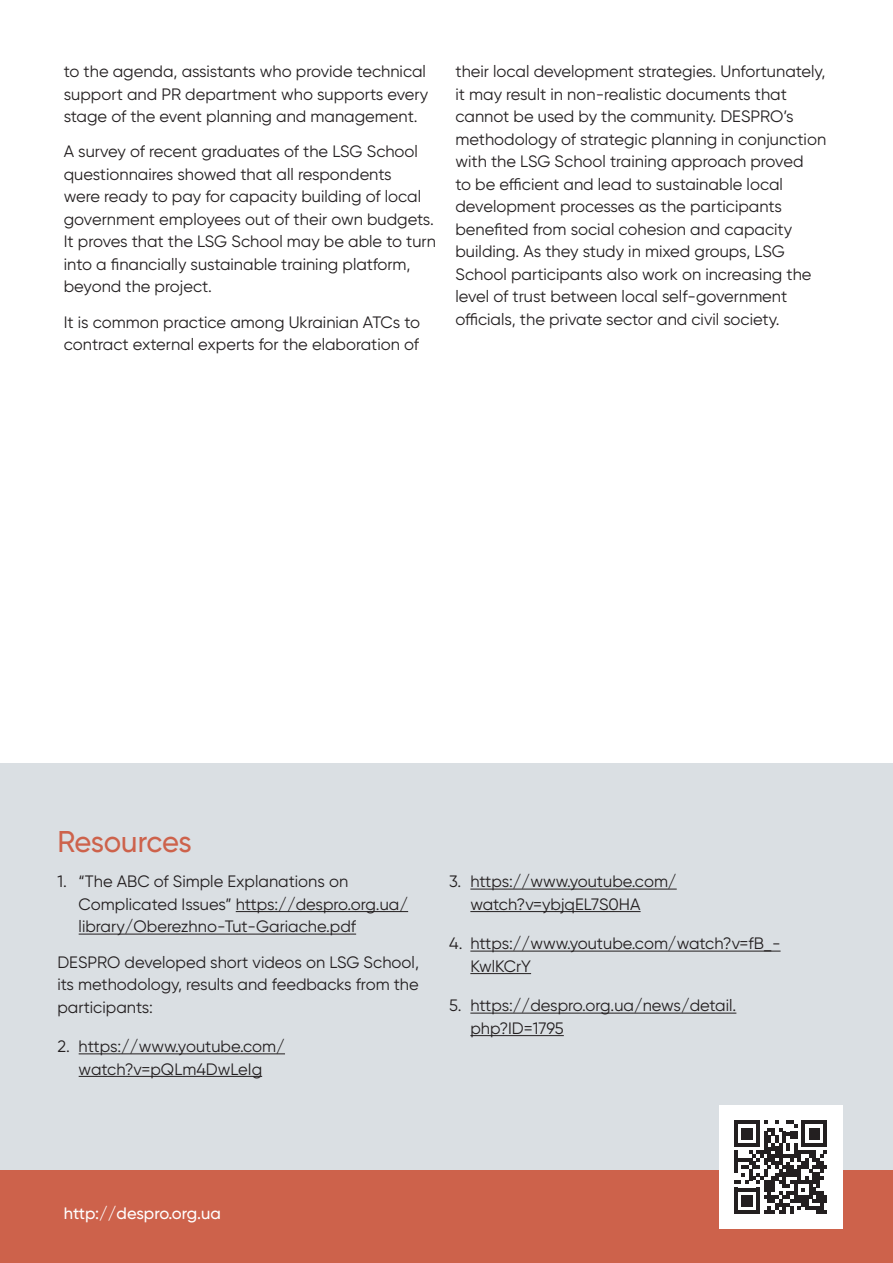
<style>
.page{position:relative;width:893px;height:1263px;background:#fff}
.page>*{position:absolute;margin:0;border:0;box-sizing:border-box;transform-origin:0 0}
.t1{font:500 30px "Gilroy";letter-spacing:-.015em;color:#cd624b}
.t2{font:16.5px/22.5px "Gilroy";color:#231f20}
.t3{font:500 16.5px "Gilroy";color:#fff}
</style>
<div class="page">
<div style="left:0;top:763px;width:893px;height:454px;background:#dadfe3"></div>
<hr style="left:236px;top:911px;width:172px;height:1px;background:#231f20">
<hr style="left:79px;top:934px;width:277px;height:1px;background:#231f20">
<hr style="left:79px;top:1053px;width:206px;height:1px;background:#231f20">
<hr style="left:79px;top:1076px;width:183px;height:1px;background:#231f20">
<hr style="left:470px;top:889px;width:207px;height:1px;background:#231f20">
<hr style="left:470px;top:911px;width:171px;height:1px;background:#231f20">
<hr style="left:470px;top:951px;width:311px;height:1px;background:#231f20">
<hr style="left:470px;top:973px;width:61px;height:1px;background:#231f20">
<hr style="left:470px;top:1013px;width:266px;height:1px;background:#231f20">
<hr style="left:470px;top:1035px;width:94px;height:1px;background:#231f20">
<div style="left:0;top:1170px;width:893px;height:93px;background:#cd624b"></div>
<div style="left:719px;top:1105px;width:123px;height:124px;background:#fff"></div>
<svg style="left:734px;top:1120px;width:93px;height:94px"></svg>
<p class="t2" style="left:64px;top:60px;width:366px">to the agenda, assistants who provide technical support and PR department who supports every stage of the event planning and management.</p>
<p class="t2" style="left:64px;top:140px;width:374px">A survey of recent graduates of the LSG School questionnaires showed that all respondents<br>were ready to pay for capacity building of local government employees out of their own budgets.<br>It proves that the LSG School may be able to turn into a financially sustainable training platform, beyond the project.</p>
<p class="t2" style="left:64px;top:310px;width:358px">It is common practice among Ukrainian ATCs to contract external experts for the elaboration of</p>
<p class="t2" style="left:455px;top:60px;width:372px">their local development strategies. Unfortunately, it may result in non-realistic documents that cannot be used by the community. DESPRO’s methodology of strategic planning in conjunction with the LSG School training approach proved<br>to be efficient and lead to sustainable local development processes as the participants benefited from social cohesion and capacity building. As they study in mixed groups, LSG School participants also work on increasing the level of trust between local self-government officials, the private sector and civil society.</p>
<h1 class="t1" style="left:57px;top:823px;width:136px">Resources</h1>
<p class="t2" style="left:79px;top:870px;width:331px;text-indent:-21px">1. “The ABC of Simple Explanations on<br>Complicated Issues” https://despro.org.ua/ library/Oberezhno-Tut-Gariache.pdf</p>
<p class="t2" style="left:57px;top:950px;width:363px;text-align:justify">DESPRO developed short videos on LSG School, its methodology, results and feedbacks from the participants:</p>
<p class="t2" style="left:57px;top:1035px;width:229px;text-align:center">2. https://www.youtube.com/ watch?v=pQLm4DwLeIg</p>
<p class="t2" style="left:470px;top:870px;width:208px;text-indent:-21px">3. https://www.youtube.com/ watch?v=ybjqEL7S0HA</p>
<p class="t2" style="left:470px;top:932px;width:312px;text-indent:-21px">4. https://www.youtube.com/watch?v=fB_-<br>KwlKCrY</p>
<p class="t2" style="left:470px;top:994px;width:268px;text-indent:-21px">5. https://despro.org.ua/news/detail. php?ID=1795</p>
<p class="t3" style="left:64px;top:1202px;width:159px">http://despro.org.ua</p>
</div>
